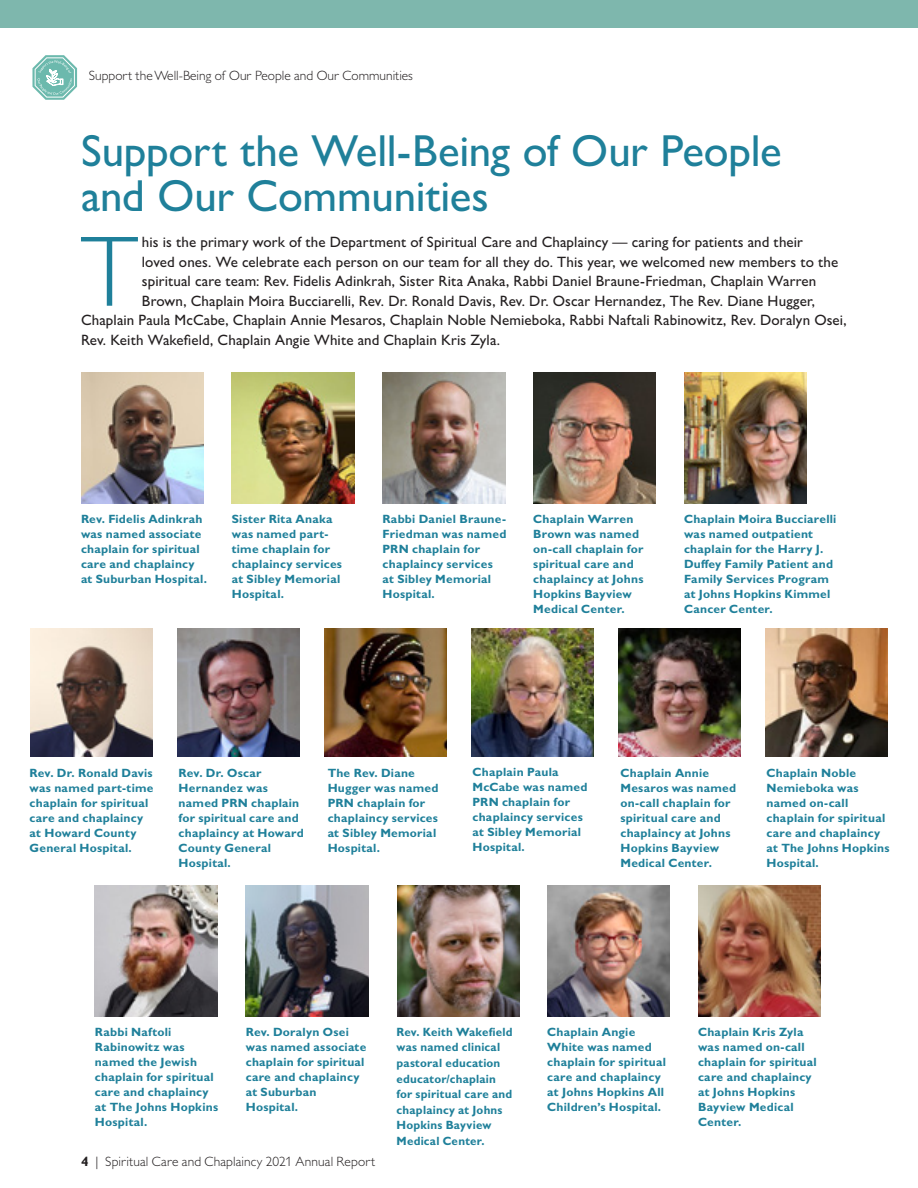
<style>
.page{position:relative;width:918px;height:1188px;background:#fff}
.page>*{position:absolute;margin:0;border:0;box-sizing:border-box;transform-origin:0 0}
.T_drop_Cap{font:300 100.8px "Gill Sans MT Std";color:#1f809a}
.t1{font:500 45px/45px "Gill Sans MT Std";letter-spacing:-.005em;color:#1f809a}
.T_drop_Cap-2{font:500 15px "Gill Sans MT Std";letter-spacing:.01em;color:#231f20}
.t2{font:300 13.5px "Gill Sans MT Std";color:#231f20}
.C1{font:700 12px/15px "Gill Sans MT Std";letter-spacing:.02em;color:#1f809a}
.C1-2{font:700 12px/15.6px "Gill Sans MT Std";letter-spacing:.02em;color:#1f809a;scale:.96 1}
.s1{font-weight:700}
</style>
<div class="page">
<img style="left:81px;top:373px;width:123px;height:131px">
<img style="left:232px;top:373px;width:122px;height:131px">
<img style="left:383px;top:373px;width:122px;height:131px">
<img style="left:684px;top:373px;width:123px;height:131px">
<img style="left:471px;top:628px;width:123px;height:129px">
<img style="left:533px;top:373px;width:123px;height:131px">
<img style="left:30px;top:629px;width:123px;height:128px">
<img style="left:177px;top:628px;width:123px;height:129px">
<img style="left:324px;top:628px;width:123px;height:129px">
<img style="left:618px;top:628px;width:123px;height:129px">
<img style="left:765px;top:628px;width:123px;height:129px">
<img style="left:95px;top:886px;width:123px;height:131px">
<img style="left:246px;top:886px;width:122px;height:131px">
<img style="left:397px;top:886px;width:122px;height:131px">
<img style="left:698px;top:886px;width:123px;height:131px">
<img style="left:547px;top:886px;width:123px;height:131px">
<div style="left:0;top:0;width:918px;height:28px;background:#7eb7ad"></div>
<svg style="left:32px;top:55px;width:45px;height:45px"></svg>
<p class="t2" style="left:89px;top:67px;width:326px">Support the Well-Being of Our People and Our Communities</p>
<h1 class="t1" style="left:81px;top:128px;width:702px">Support the Well-Being of Our People and Our Communities</h1>
<p class="T_drop_Cap" style="left:81px;top:211px;width:59px">T</p>
<p class="T_drop_Cap-2" style="left:142px;top:233px;width:663px">his is the primary work of the Department of Spiritual Care and Chaplaincy — caring for patients and their</p>
<p class="T_drop_Cap-2" style="left:142px;top:253px;width:698px">loved ones. We celebrate each person on our team for all they do. This year, we welcomed new members to the</p>
<p class="T_drop_Cap-2" style="left:142px;top:272px;width:676px">spiritual care team: Rev. Fidelis Adinkrah, Sister Rita Anaka, Rabbi Daniel Braune-Friedman, Chaplain Warren</p>
<p class="T_drop_Cap-2" style="left:142px;top:292px;width:675px">Brown, Chaplain Moira Bucciarelli, Rev. Dr. Ronald Davis, Rev. Dr. Oscar Hernandez, The Rev. Diane Hugger,</p>
<p class="T_drop_Cap-2" style="left:81px;top:311px;width:767px">Chaplain Paula McCabe, Chaplain Annie Mesaros, Chaplain Noble Nemieboka, Rabbi Naftali Rabinowitz, Rev. Doralyn Osei,</p>
<p class="T_drop_Cap-2" style="left:81px;top:331px;width:421px">Rev. Keith Wakefield, Chaplain Angie White and Chaplain Kris Zyla.</p>
<p class="C1" style="left:81px;top:511px;width:127px">Rev. Fidelis Adinkrah was named associate chaplain for spiritual care and chaplaincy at Suburban Hospital.</p>
<p class="C1" style="left:232px;top:511px;width:112px">Sister Rita Anaka was named part&shy;time chaplain for chaplaincy services at Sibley Memorial<br>Hospital.</p>
<p class="C1" style="left:383px;top:511px;width:125px">Rabbi Daniel Braune-<br>Friedman was named<br>PRN chaplain for chaplaincy services at Sibley Memorial<br>Hospital.</p>
<p class="C1" style="left:684px;top:511px;width:154px">Chaplain Moira Bucciarelli was named outpatient chaplain for the Harry J.<br>Duffey Family Patient and<br>Family Services Program at Johns Hopkins Kimmel<br>Cancer Center.</p>
<p class="C1" style="left:533px;top:511px;width:112px">Chaplain Warren<br>Brown was named on-call chaplain for spiritual care and chaplaincy at Johns<br>Hopkins Bayview<br>Medical Center.</p>
<p class="C1" style="left:472px;top:764px;width:116px">Chaplain Paula<br>McCabe was named<br>PRN chaplain for chaplaincy services at Sibley Memorial<br>Hospital.</p>
<p class="C1" style="left:30px;top:765px;width:126px">Rev. Dr. Ronald Davis was named part-time chaplain for spiritual care and chaplaincy at Howard County<br>General Hospital.</p>
<p class="C1" style="left:179px;top:765px;width:127px">Rev. Dr. Oscar<br>Hernandez was named PRN chaplain for spiritual care and chaplaincy at Howard<br>County General<br>Hospital.</p>
<p class="C1" style="left:328px;top:765px;width:112px">The Rev. Diane<br>Hugger was named<br>PRN chaplain for chaplaincy services at Sibley Memorial<br>Hospital.</p>
<p class="C1" style="left:620px;top:765px;width:117px">Chaplain Annie<br>Mesaros was named on-call chaplain for spiritual care and chaplaincy at Johns<br>Hopkins Bayview<br>Medical Center.</p>
<p class="C1" style="left:766px;top:765px;width:125px">Chaplain Noble<br>Nemieboka was named on-call chaplain for spiritual care and chaplaincy at The Johns Hopkins<br>Hospital.</p>
<p class="C1" style="left:95px;top:1024px;width:125px">Rabbi Naftoli<br>Rabinowitz was named the Jewish chaplain for spiritual care and chaplaincy at The Johns Hopkins<br>Hospital.</p>
<p class="C1" style="left:246px;top:1024px;width:122px">Rev. Doralyn Osei was named associate chaplain for spiritual care and chaplaincy at Suburban<br>Hospital.</p>
<p class="C1-2" style="left:397px;top:1024px;width:122px">Rev. Keith Wakefield was named clinical pastoral education educator/chaplain for spiritual care and chaplaincy at Johns<br>Hopkins Bayview<br>Medical Center.</p>
<p class="C1" style="left:698px;top:1024px;width:120px">Chaplain Kris Zyla was named on-call chaplain for spiritual care and chaplaincy at Johns Hopkins<br>Bayview Medical<br>Center.</p>
<p class="C1" style="left:547px;top:1024px;width:120px">Chaplain Angie<br>White was named chaplain for spiritual care and chaplaincy at Johns Hopkins All<br>Children’s Hospital.</p>
<p class="t2" style="left:81px;top:1153px;width:296px"><span class="s1">4</span> | Spiritual Care and Chaplaincy 2021 Annual Report</p>
</div>
